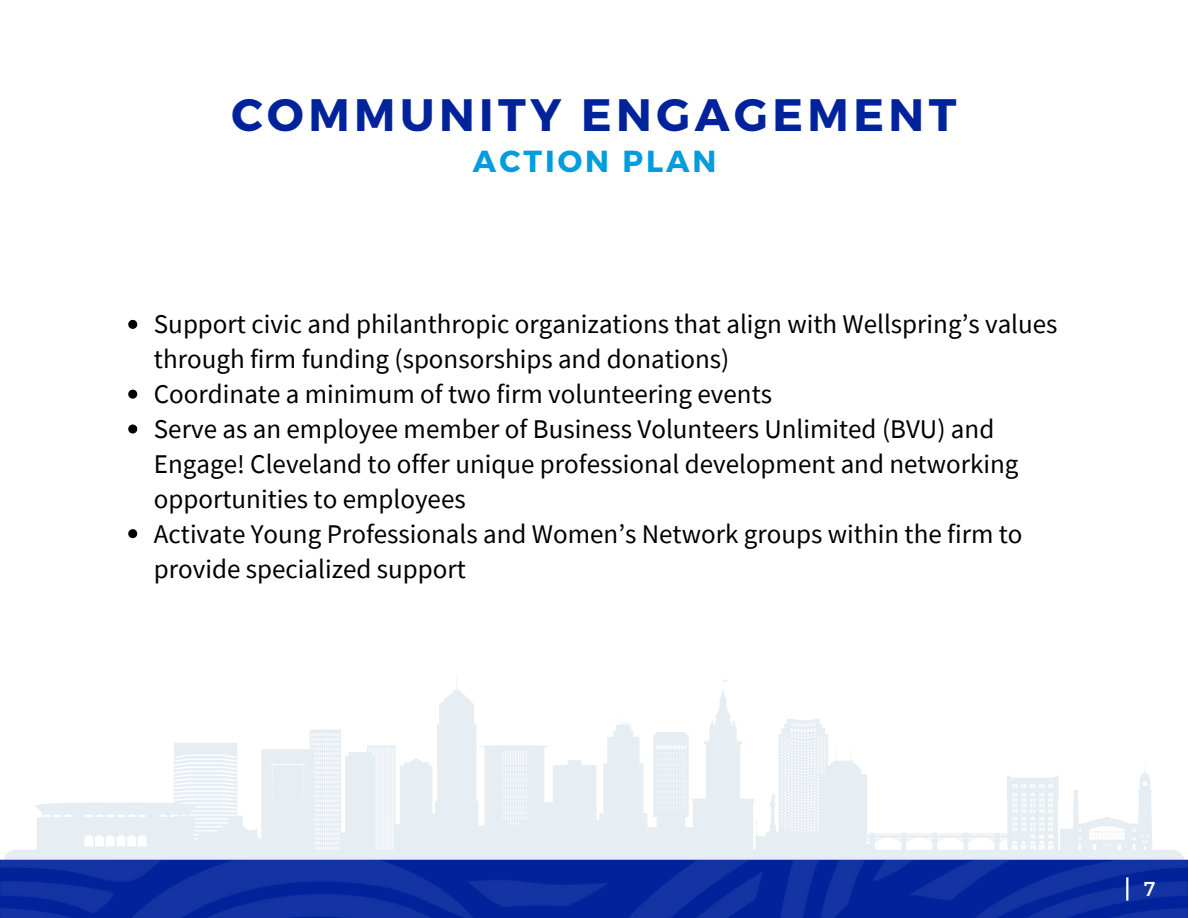
<style>
.page{position:relative;width:1188px;height:918px;background:#fff}
.page>*{position:absolute;margin:0;border:0;box-sizing:border-box;transform-origin:0 0}
.t1{font:700 45.45px "Montserrat";letter-spacing:.1em;color:#00239c}
.t2{font:700 30.45px "Montserrat";letter-spacing:.1em;color:#009cde}
.t3{font:27px/34.8px "Source Sans Pro";color:#000}
.t4{font:20.1px "Montserrat";color:#fff}
</style>
<div class="page">
<svg style="left:3px;top:679px;width:1182px;height:181px"></svg>
<svg style="left:1143px;top:781px;width:5px;height:6px"></svg>
<img style="left:0;top:861px;width:1188px;height:57px">
<hr style="left:1126px;top:877px;width:2px;height:24px;background:#fff">
<svg style="left:128px;top:320px;width:9px;height:9px"></svg>
<svg style="left:128px;top:390px;width:9px;height:9px"></svg>
<svg style="left:128px;top:425px;width:9px;height:9px"></svg>
<svg style="left:128px;top:529px;width:9px;height:9px"></svg>
<p class="t1" style="left:231px;top:85px;width:727px">COMMUNITY ENGAGEMENT</p>
<p class="t2" style="left:473px;top:142px;width:245px">ACTION PLAN</p>
<p class="t3" style="left:154px;top:306px;width:905px">Support civic and philanthropic organizations that align with Wellspring’s values through firm funding (sponsorships and donations)</p>
<p class="t3" style="left:154px;top:376px;width:620px">Coordinate a minimum of two firm volunteering events</p>
<p class="t3" style="left:154px;top:411px;width:866px">Serve as an employee member of Business Volunteers Unlimited (BVU) and<br>Engage! Cleveland to offer unique professional development and networking opportunities to employees</p>
<p class="t3" style="left:154px;top:516px;width:870px">Activate Young Professionals and Women’s Network groups within the firm to provide specialized support</p>
<h1 class="t4" style="left:1144px;top:876px;width:13px">7</h1>
</div>
